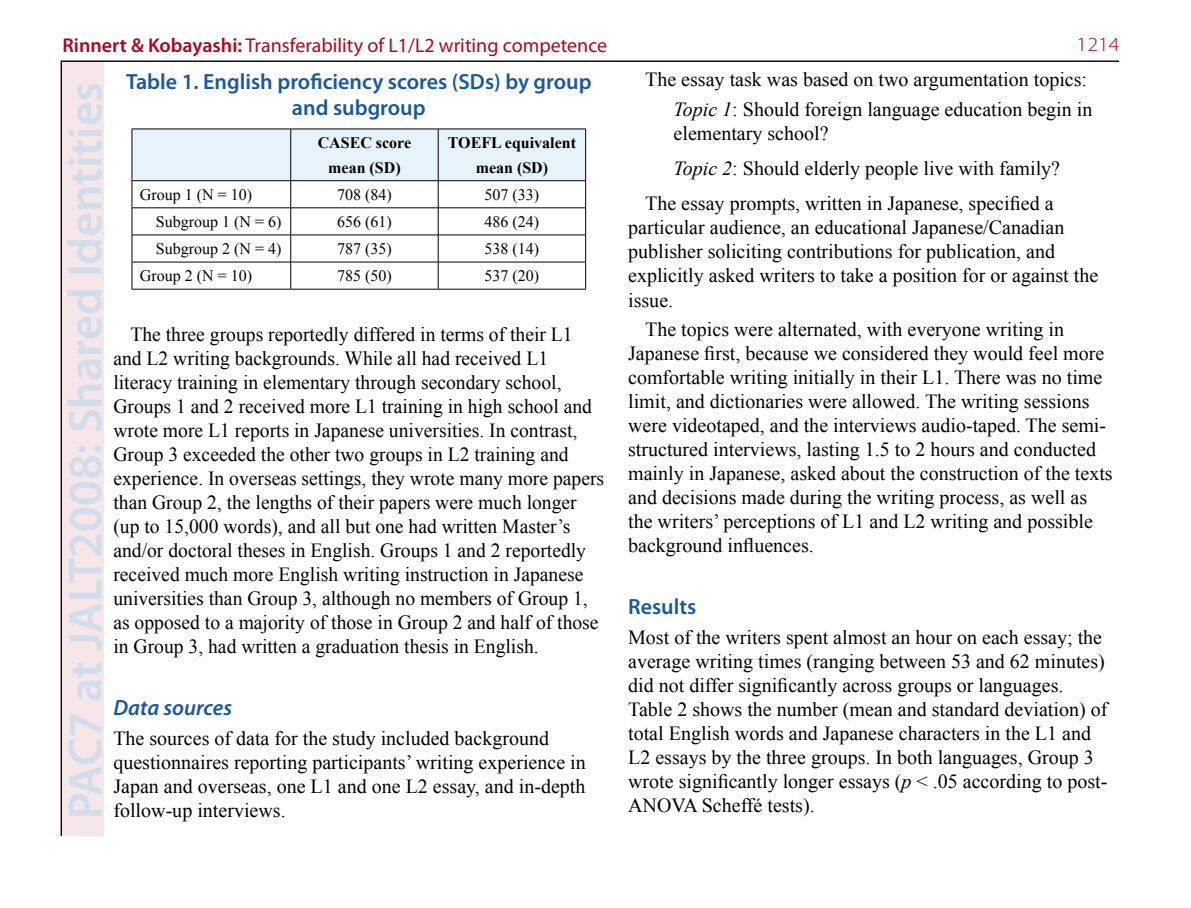
<style>
.page{position:relative;width:1191px;height:908px;background:#fff}
.page>*{position:absolute;margin:0;border:0;box-sizing:border-box;transform-origin:0 0}
.t1{font:600 48px "Myriad Pro";color:#d1ddec}
.t2{font:600 22px/26.4px "Myriad Pro";color:#19579f;text-align:center}
.t3{font:italic 600 22px "Myriad Pro";color:#19579f}
.t4{font:20px/24px "Times New Roman";color:#000}
.t5{font:20px "Myriad Pro";color:#ab081d}
.t6{font:300 20px "Myriad Pro";color:#ab081d;scale:1.1 1}
.t7{font:16px "Times New Roman";color:#000}
.t8{font:700 16px/24.8px "Times New Roman";color:#000;text-align:center}
.s1{font-weight:600}
.s2{font-style:italic}
</style>
<div class="page">
<div style="left:60px;top:61px;width:44px;height:774px;background:#f6e6e8"></div>
<hr style="left:61px;top:61px;width:1px;height:774px;background:#000">
<hr style="left:61px;top:61px;width:1058px;height:1px;background:#000">
<hr style="left:132px;top:128px;width:159px;height:1px;background:#000">
<hr style="left:291px;top:128px;width:147px;height:1px;background:#000">
<hr style="left:438px;top:128px;width:148px;height:1px;background:#000">
<hr style="left:132px;top:289px;width:159px;height:1px;background:#000">
<hr style="left:291px;top:289px;width:147px;height:1px;background:#000">
<svg style="left:132px;top:129px;width:454px;height:160px"></svg>
<hr style="left:438px;top:261px;width:148px;height:1px;background:#000">
<hr style="left:438px;top:289px;width:148px;height:1px;background:#000">
<p class="t5" style="left:62px;top:33px;width:546px"><span class="s1">Rinnert &amp; Kobayashi:</span> Transferability of L1/L2 writing competence</p>
<p class="t6" style="left:1076px;top:32px;width:41px">1214</p>
<h1 class="t1" style="left:55px;top:818px;width:738px;rotate:-90deg">PAC7 at JALT2008: Shared Identities</h1>
<p class="t2" style="left:126px;top:67px;width:467px">Table 1. English proficiency scores (SDs) by group and subgroup</p>
<p class="t4" style="left:645px;top:64px;width:449px;line-height:29.6px;text-align:right">The essay task was based on two argumentation topics:<br><span class="s2">Topic 1</span>: Should foreign language education begin in</p>
<p class="t4" style="left:673px;top:121px;width:156px">elementary school?</p>
<p class="t4" style="left:673px;top:156px;width:388px"><span class="s2">Topic 2</span>: Should elderly people live with family?</p>
<p class="t4" style="left:645px;top:191px;width:410px">The essay prompts, written in Japanese, specified a</p>
<p class="t4" style="left:628px;top:215px;width:471px">particular audience, an educational Japanese/Canadian publisher soliciting contributions for publication, and explicitly asked writers to take a position for or against the issue.</p>
<p class="t4" style="left:628px;top:317px;width:486px;text-indent:17px">The topics were alternated, with everyone writing in Japanese first, because we considered they would feel more comfortable writing initially in their L1. There was no time limit, and dictionaries were allowed. The writing sessions were videotaped, and the interviews audio-taped. The semi&shy;structured interviews, lasting 1.5 to 2 hours and conducted mainly in Japanese, asked about the construction of the texts and decisions made during the writing process, as well as the writers’ perceptions of L1 and L2 writing and possible background influences.</p>
<p class="t8" style="left:318px;top:130px;width:95px">CASEC score mean (SD)</p>
<p class="t8" style="left:448px;top:130px;width:130px">TOEFL equivalent mean (SD)</p>
<p class="t7" style="left:140px;top:185px;width:114px">Group 1 (N = 10)</p>
<p class="t7" style="left:337px;top:185px;width:56px">708 (84)</p>
<p class="t7" style="left:484px;top:185px;width:56px">507 (33)</p>
<p class="t7" style="left:156px;top:212px;width:127px">Subgroup 1 (N = 6)</p>
<p class="t7" style="left:337px;top:212px;width:56px">656 (61)</p>
<p class="t7" style="left:484px;top:212px;width:56px">486 (24)</p>
<p class="t7" style="left:156px;top:239px;width:127px">Subgroup 2 (N = 4)</p>
<p class="t7" style="left:337px;top:239px;width:56px">787 (35)</p>
<p class="t7" style="left:484px;top:239px;width:56px">538 (14)</p>
<p class="t7" style="left:140px;top:266px;width:114px">Group 2 (N = 10)</p>
<p class="t7" style="left:337px;top:266px;width:56px">785 (50)</p>
<p class="t7" style="left:484px;top:266px;width:56px">537 (20)</p>
<p class="t4" style="left:113px;top:322px;width:492px;text-indent:17px">The three groups reportedly differed in terms of their L1 and L2 writing backgrounds. While all had received L1 literacy training in elementary through secondary school, Groups 1 and 2 received more L1 training in high school and wrote more L1 reports in Japanese universities. In contrast, Group 3 exceeded the other two groups in L2 training and experience. In overseas settings, they wrote many more papers than Group 2, the lengths of their papers were much longer (up to 15,000 words), and all but one had written Master’s and/or doctoral theses in English. Groups 1 and 2 reportedly received much more English writing instruction in Japanese universities than Group 3, although no members of Group 1, as opposed to a majority of those in Group 2 and half of those in Group 3, had written a graduation thesis in English.</p>
<p class="t2" style="left:628px;top:592px;width:70px">Results</p>
<p class="t4" style="left:628px;top:624px;width:481px">Most of the writers spent almost an hour on each essay; the average writing times (ranging between 53 and 62 minutes) did not differ significantly across groups or languages.<br>Table 2 shows the number (mean and standard deviation) of total English words and Japanese characters in the L1 and L2 essays by the three groups. In both languages, Group 3 wrote significantly longer essays (<span class="s2">p</span> &lt; .05 according to post-ANOVA Scheffé tests).</p>
<p class="t3" style="left:113px;top:693px;width:120px">Data sources</p>
<p class="t4" style="left:113px;top:725px;width:474px">The sources of data for the study included background questionnaires reporting participants’ writing experience in Japan and overseas, one L1 and one L2 essay, and in-depth follow-up interviews.</p>
</div>
